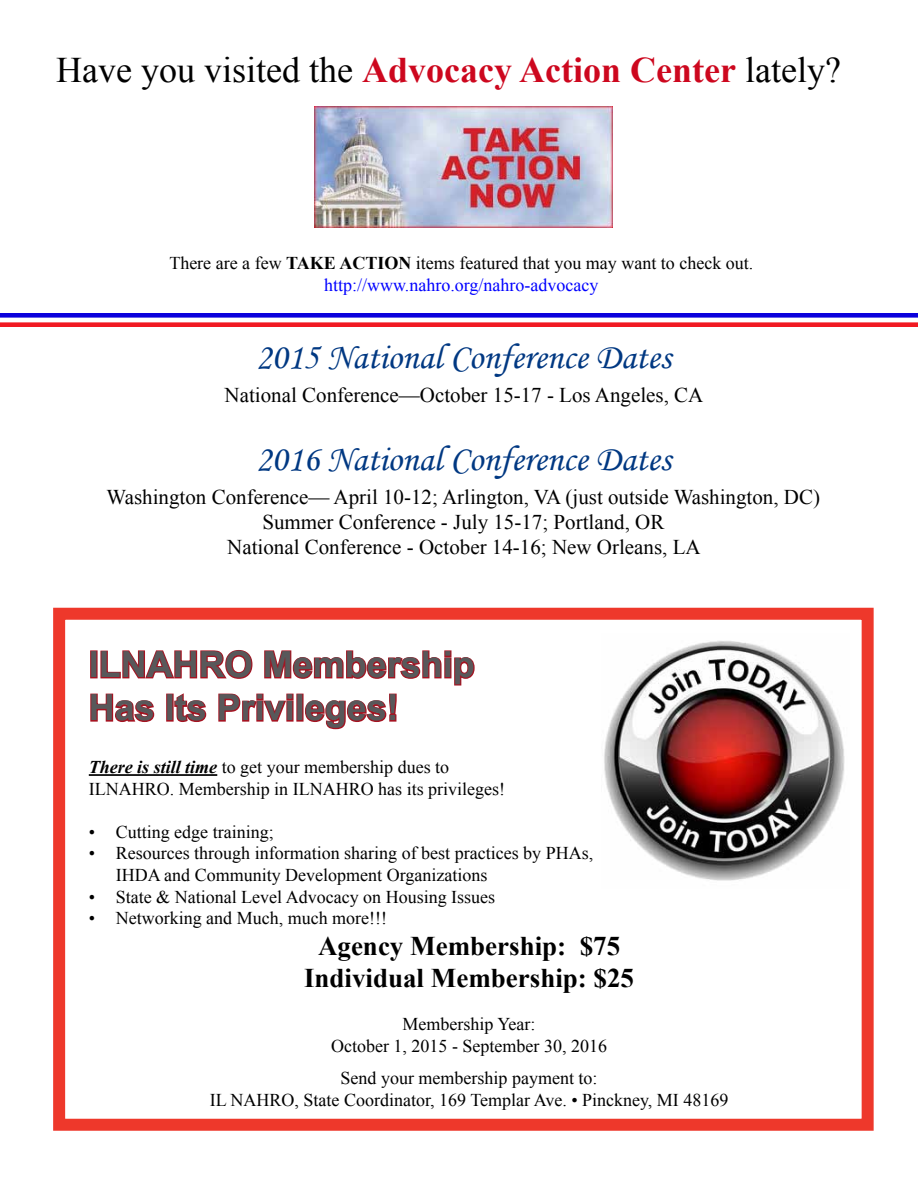
<style>
.page{position:relative;width:918px;height:1188px;background:#fff}
.page>*{position:absolute;margin:0;border:0;box-sizing:border-box;transform-origin:0 0}
.t1{font:36px "Monotype Corsiva";color:#003882}
.t2{font:36px "Times New Roman";color:#000}
.t3{font:700 36px/43.2px "Arial";color:#58585a}
.t4{font:700 27px/32.4px "Times New Roman";color:#000;text-align:center}
.t5{font:21px/25.2px "Times New Roman";color:#000;text-align:center}
.t6{font:18px/21.6px "Times New Roman";color:#000;text-align:center}
.s1{font-weight:700;color:#cd071e}
.s2{font-weight:700}
.s3{color:#00f}
.s4{font-weight:700;font-style:italic}
</style>
<div class="page">
<div style="left:53px;top:608px;width:821px;height:523px;border:12px solid #ee382b"></div>
<hr style="left:89px;top:774px;width:128px;height:2px;background:#000">
<img style="left:604px;top:641px;width:241px;height:240px">
<svg style="left:90px;top:650px;width:385px;height:80px"></svg>
<img style="left:314px;top:106px;width:299px;height:122px">
<img style="left:0;top:313px;width:918px;height:14px">
<h1 class="t2" style="left:56px;top:46px;width:786px">Have you visited the <span class="s1">Advocacy Action Center</span> lately?</h1>
<p class="t6" style="left:169px;top:252px;width:586px">There are a few <span class="s2">TAKE ACTION</span> items featured that you may want to check out. <span class="s3">http://www.nahro.org/nahro-advocacy</span></p>
<h1 class="t1" style="left:256px;top:335px;width:417px">2015 National Conference Dates</h1>
<p class="t5" style="left:225px;top:382px;width:480px">National Conference—October 15-17 - Los Angeles, CA</p>
<h1 class="t1" style="left:256px;top:437px;width:417px">2016 National Conference Dates</h1>
<p class="t5" style="left:107px;top:484px;width:715px">Washington Conference— April 10-12; Arlington, VA (just outside Washington, DC)<br>Summer Conference - July 15-17; Portland, OR<br>National Conference - October 14-16; New Orleans, LA</p>
<h1 class="t3" style="left:89px;top:644px;width:388px">ILNAHRO Membership<br>Has Its Privileges!</h1>
<p class="t6" style="left:89px;top:756px;width:418px;text-align:left"><span class="s4">There is still time</span> to get your membership dues to<br>ILNAHRO. Membership in ILNAHRO has its privileges!</p>
<p class="t6" style="left:89px;top:821px;width:187px">• Cutting edge training;</p>
<p class="t6" style="left:116px;top:842px;width:479px;text-align:left;text-indent:-27px">• Resources through information sharing of best practices by PHAs,<br>IHDA and Community Development Organizations</p>
<p class="t6" style="left:89px;top:886px;width:408px">• State &amp; National Level Advocacy on Housing Issues</p>
<p class="t6" style="left:89px;top:907px;width:300px">• Networking and Much, much more!!!</p>
<h2 class="t4" style="left:304px;top:929px;width:332px">Agency Membership: $75<br>Individual Membership: $25</h2>
<p class="t6" style="left:331px;top:1013px;width:277px">Membership Year:<br>October 1, 2015 - September 30, 2016</p>
<p class="t6" style="left:210px;top:1067px;width:520px">Send your membership payment to:<br>IL NAHRO, State Coordinator, 169 Templar Ave. • Pinckney, MI 48169</p>
</div>
